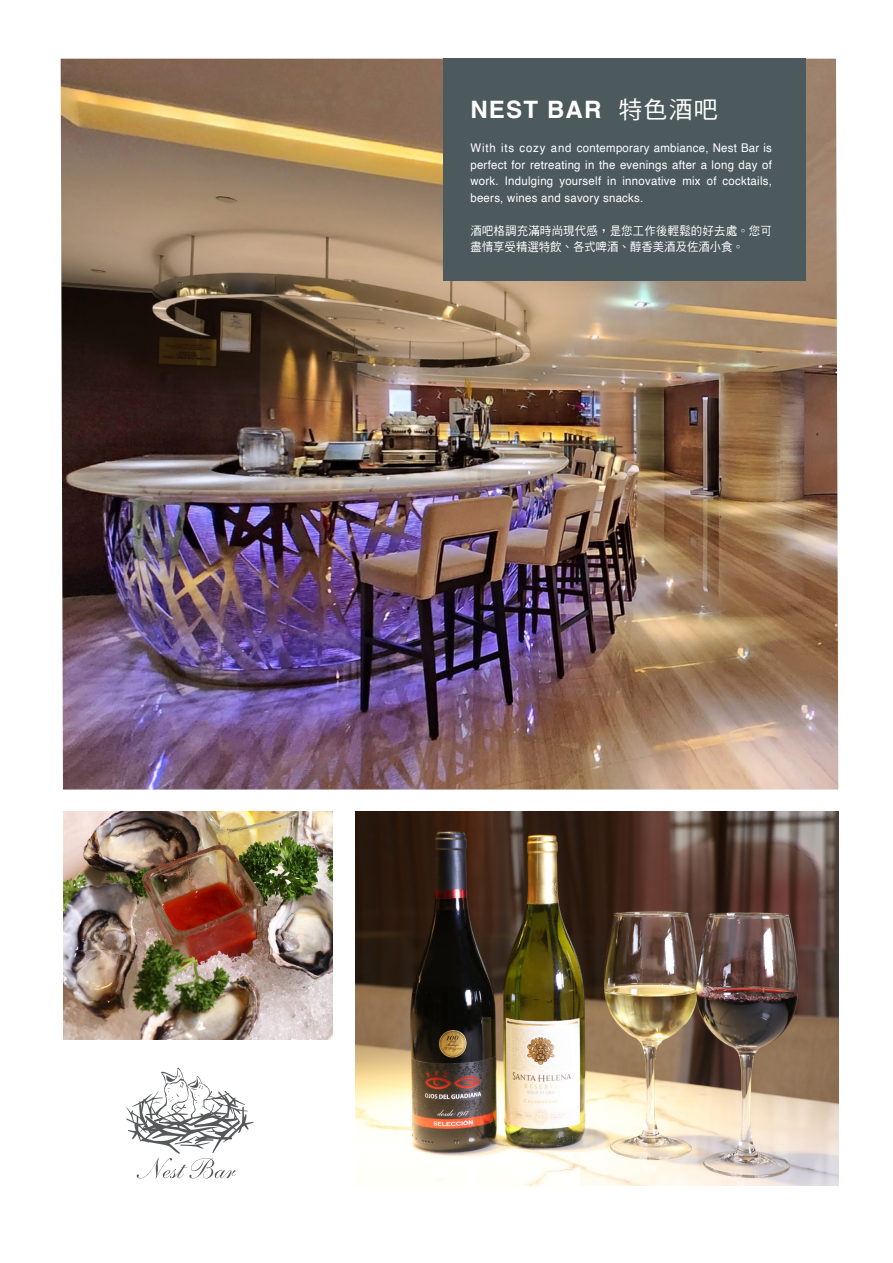
<style>
.page{position:relative;width:893px;height:1263px;background:#fff}
.page>*{position:absolute;margin:0;border:0;box-sizing:border-box;transform-origin:0 0}
.t1{font:700 24px "Helvetica";letter-spacing:.05em;color:#fff}
.t2{font:12px/16.5px "Helvetica";letter-spacing:.025em;color:#fff;text-align:justify;scale:.95 1}
.t3{font:12px/16.5px "DF Hei Md HK BF";letter-spacing:.02em;color:#fff;scale:.95 1}
.s1{font-family:"DF Hei Md HK BF";font-weight:400}
</style>
<div class="page">
<img style="left:61px;top:59px;width:777px;height:730px">
<img style="left:356px;top:811px;width:482px;height:374px">
<svg style="left:126px;top:1067px;width:127px;height:112px"></svg>
<img style="left:63px;top:811px;width:269px;height:228px">
<div style="left:444px;top:59px;width:362px;height:222px;background:#4c595d"></div>
<h1 class="t1" style="left:470px;top:95px;width:249px">NEST BAR <span class="s1">特色酒吧</span></h1>
<p class="t2" style="left:470px;top:140px;width:319px">With its cozy and contemporary ambiance, Nest Bar is perfect for retreating in the evenings after a long day of work. Indulging yourself in innovative mix of cocktails, beers, wines and savory snacks.</p>
<p class="t3" style="left:470px;top:223px;width:319px">酒吧格調充滿時尚現代感，是您工作後輕鬆的好去處。您可盡情享受精選特飲、各式啤酒、醇香美酒及佐酒小食。</p>
</div>
